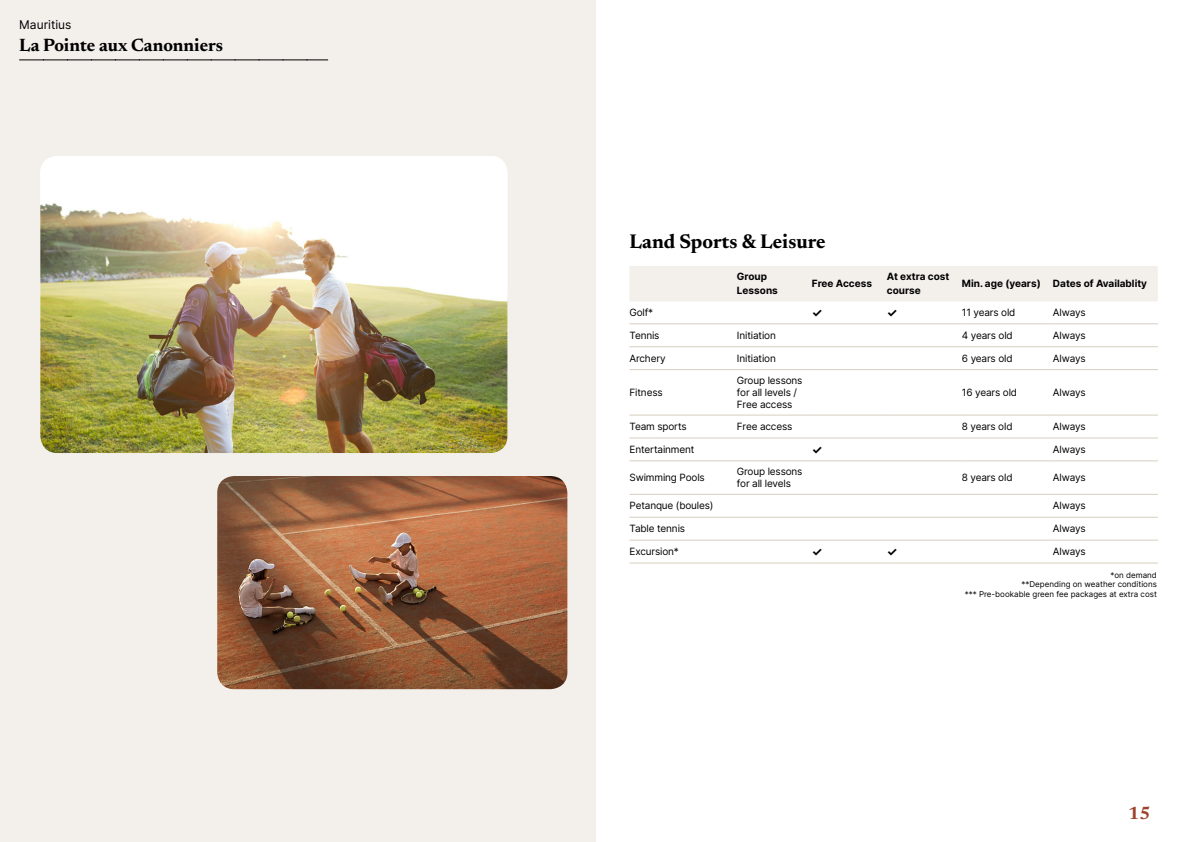
<style>
.page{position:relative;width:1191px;height:842px;background:#fff}
.page>*{position:absolute;margin:0;border:0;box-sizing:border-box;transform-origin:0 0}
.t1{font:700 20px "Newsreader 24 pt";color:#000}
.t2{font:700 18px "Newsreader 24 pt";color:#000}
.t3{font:700 18px "Newsreader 24 pt";color:#9d432c}
.t4{font:12px "Inter";color:#000}
.t5{font:700 12px "Inter";color:#000}
.t6{font:10px/12px "Inter";letter-spacing:-.015em;color:#000}
.t7{font:700 10px/14px "Inter";color:#000}
.t8{font:8px/9.6px "Inter";color:#000;text-align:right}
</style>
<div class="page">
<div style="left:0;top:0;width:595px;height:842px;background:#f3f0ec"></div>
<img style="left:40px;top:156px;width:467px;height:297px">
<img style="left:217px;top:476px;width:350px;height:213px">
<svg style="left:20px;top:60px;width:308px;height:1px"></svg>
<div style="left:630px;top:266px;width:527px;height:35px;background:#f3f0ec"></div>
<hr style="left:629px;top:323px;width:108px;height:1px;background:#d7cdc1">
<hr style="left:737px;top:323px;width:75px;height:1px;background:#d7cdc1">
<hr style="left:812px;top:323px;width:75px;height:1px;background:#d7cdc1">
<hr style="left:887px;top:323px;width:75px;height:1px;background:#d7cdc1">
<hr style="left:962px;top:323px;width:91px;height:1px;background:#d7cdc1">
<hr style="left:1053px;top:323px;width:104px;height:1px;background:#d7cdc1">
<hr style="left:629px;top:346px;width:108px;height:1px;background:#d7cdc1">
<hr style="left:737px;top:346px;width:75px;height:1px;background:#d7cdc1">
<hr style="left:812px;top:346px;width:75px;height:1px;background:#d7cdc1">
<hr style="left:887px;top:346px;width:75px;height:1px;background:#d7cdc1">
<hr style="left:962px;top:346px;width:91px;height:1px;background:#d7cdc1">
<hr style="left:1053px;top:346px;width:104px;height:1px;background:#d7cdc1">
<hr style="left:629px;top:369px;width:108px;height:1px;background:#d7cdc1">
<hr style="left:737px;top:369px;width:75px;height:1px;background:#d7cdc1">
<hr style="left:812px;top:369px;width:75px;height:1px;background:#d7cdc1">
<hr style="left:887px;top:369px;width:75px;height:1px;background:#d7cdc1">
<hr style="left:962px;top:369px;width:91px;height:1px;background:#d7cdc1">
<hr style="left:1053px;top:369px;width:104px;height:1px;background:#d7cdc1">
<hr style="left:629px;top:415px;width:108px;height:1px;background:#d7cdc1">
<hr style="left:737px;top:415px;width:75px;height:1px;background:#d7cdc1">
<hr style="left:812px;top:415px;width:75px;height:1px;background:#d7cdc1">
<hr style="left:887px;top:415px;width:75px;height:1px;background:#d7cdc1">
<hr style="left:962px;top:415px;width:91px;height:1px;background:#d7cdc1">
<hr style="left:1053px;top:415px;width:104px;height:1px;background:#d7cdc1">
<hr style="left:629px;top:437px;width:108px;height:1px;background:#d7cdc1">
<hr style="left:737px;top:437px;width:75px;height:1px;background:#d7cdc1">
<hr style="left:812px;top:437px;width:75px;height:1px;background:#d7cdc1">
<hr style="left:887px;top:437px;width:75px;height:1px;background:#d7cdc1">
<hr style="left:962px;top:437px;width:91px;height:1px;background:#d7cdc1">
<hr style="left:1053px;top:437px;width:104px;height:1px;background:#d7cdc1">
<hr style="left:629px;top:460px;width:108px;height:1px;background:#d7cdc1">
<hr style="left:737px;top:460px;width:75px;height:1px;background:#d7cdc1">
<hr style="left:812px;top:460px;width:75px;height:1px;background:#d7cdc1">
<hr style="left:887px;top:460px;width:75px;height:1px;background:#d7cdc1">
<hr style="left:962px;top:460px;width:91px;height:1px;background:#d7cdc1">
<hr style="left:1053px;top:460px;width:104px;height:1px;background:#d7cdc1">
<hr style="left:629px;top:494px;width:108px;height:1px;background:#d7cdc1">
<hr style="left:737px;top:494px;width:75px;height:1px;background:#d7cdc1">
<hr style="left:812px;top:494px;width:75px;height:1px;background:#d7cdc1">
<hr style="left:887px;top:494px;width:75px;height:1px;background:#d7cdc1">
<hr style="left:962px;top:494px;width:91px;height:1px;background:#d7cdc1">
<hr style="left:1053px;top:494px;width:104px;height:1px;background:#d7cdc1">
<hr style="left:629px;top:517px;width:108px;height:1px;background:#d7cdc1">
<hr style="left:737px;top:517px;width:75px;height:1px;background:#d7cdc1">
<hr style="left:812px;top:517px;width:75px;height:1px;background:#d7cdc1">
<hr style="left:887px;top:517px;width:75px;height:1px;background:#d7cdc1">
<hr style="left:962px;top:517px;width:91px;height:1px;background:#d7cdc1">
<hr style="left:1053px;top:517px;width:104px;height:1px;background:#d7cdc1">
<hr style="left:629px;top:540px;width:108px;height:1px;background:#d7cdc1">
<hr style="left:737px;top:540px;width:75px;height:1px;background:#d7cdc1">
<hr style="left:812px;top:540px;width:75px;height:1px;background:#d7cdc1">
<hr style="left:887px;top:540px;width:75px;height:1px;background:#d7cdc1">
<hr style="left:962px;top:540px;width:91px;height:1px;background:#d7cdc1">
<hr style="left:1053px;top:540px;width:104px;height:1px;background:#d7cdc1">
<hr style="left:629px;top:562px;width:108px;height:1px;background:#d7cdc1">
<hr style="left:737px;top:562px;width:75px;height:1px;background:#d7cdc1">
<hr style="left:812px;top:562px;width:75px;height:1px;background:#d7cdc1">
<hr style="left:887px;top:562px;width:75px;height:1px;background:#d7cdc1">
<hr style="left:962px;top:562px;width:91px;height:1px;background:#d7cdc1">
<hr style="left:1053px;top:562px;width:104px;height:1px;background:#d7cdc1">
<p class="t4" style="left:19px;top:15px;width:54px">Mauritius</p>
<h2 class="t2" style="left:19px;top:32px;width:205px">La Pointe aux Canonniers</h2>
<h1 class="t1" style="left:629px;top:227px;width:197px">Land Sports &amp; Leisure</h1>
<p class="t7" style="left:737px;top:269px;width:42px">Group<br>Lessons</p>
<p class="t7" style="left:812px;top:276px;width:62px">Free Access</p>
<p class="t7" style="left:887px;top:269px;width:64px">At extra cost course</p>
<p class="t7" style="left:962px;top:276px;width:187px">Min. age (years) Dates of Availablity</p>
<p class="t6" style="left:629px;top:306px;width:25px">Golf*</p>
<p class="t5" style="left:812px;top:304px;width:12px">✓</p>
<p class="t5" style="left:887px;top:304px;width:12px">✓</p>
<p class="t6" style="left:962px;top:306px;width:55px">11 years old</p>
<p class="t6" style="left:1053px;top:306px;width:34px">Always</p>
<p class="t6" style="left:629px;top:329px;width:31px">Tennis</p>
<p class="t6" style="left:737px;top:329px;width:40px">Initiation</p>
<p class="t6" style="left:962px;top:329px;width:52px">4 years old</p>
<p class="t6" style="left:1053px;top:329px;width:34px">Always</p>
<p class="t6" style="left:629px;top:352px;width:38px">Archery</p>
<p class="t6" style="left:737px;top:352px;width:40px">Initiation</p>
<p class="t6" style="left:962px;top:352px;width:52px">6 years old</p>
<p class="t6" style="left:1053px;top:352px;width:34px">Always</p>
<p class="t6" style="left:629px;top:386px;width:35px">Fitness</p>
<p class="t6" style="left:737px;top:374px;width:67px">Group lessons for all levels /<br>Free access</p>
<p class="t6" style="left:962px;top:386px;width:57px">16 years old</p>
<p class="t6" style="left:1053px;top:386px;width:34px">Always</p>
<p class="t6" style="left:629px;top:420px;width:59px">Team sports</p>
<p class="t6" style="left:737px;top:420px;width:57px">Free access</p>
<p class="t6" style="left:962px;top:420px;width:52px">8 years old</p>
<p class="t6" style="left:1053px;top:420px;width:34px">Always</p>
<p class="t6" style="left:629px;top:443px;width:66px">Entertainment</p>
<p class="t5" style="left:812px;top:441px;width:12px">✓</p>
<p class="t6" style="left:1053px;top:443px;width:34px">Always</p>
<p class="t6" style="left:629px;top:471px;width:77px">Swimming Pools</p>
<p class="t6" style="left:737px;top:465px;width:67px">Group lessons for all levels</p>
<p class="t6" style="left:962px;top:471px;width:52px">8 years old</p>
<p class="t6" style="left:1053px;top:471px;width:34px">Always</p>
<p class="t6" style="left:629px;top:500px;width:86px">Petanque (boules)</p>
<p class="t6" style="left:1053px;top:500px;width:34px">Always</p>
<p class="t6" style="left:629px;top:522px;width:57px">Table tennis</p>
<p class="t6" style="left:1053px;top:522px;width:34px">Always</p>
<p class="t6" style="left:629px;top:545px;width:51px">Excursion*</p>
<p class="t5" style="left:812px;top:543px;width:12px">✓</p>
<p class="t5" style="left:887px;top:543px;width:12px">✓</p>
<p class="t6" style="left:1053px;top:545px;width:34px">Always</p>
<p class="t8" style="left:964px;top:570px;width:194px">*on demand<br>**Depending on weather conditions<br>*** Pre-bookable green fee packages at extra cost</p>
<h2 class="t3" style="left:1128px;top:800px;width:24px">15</h2>
</div>
